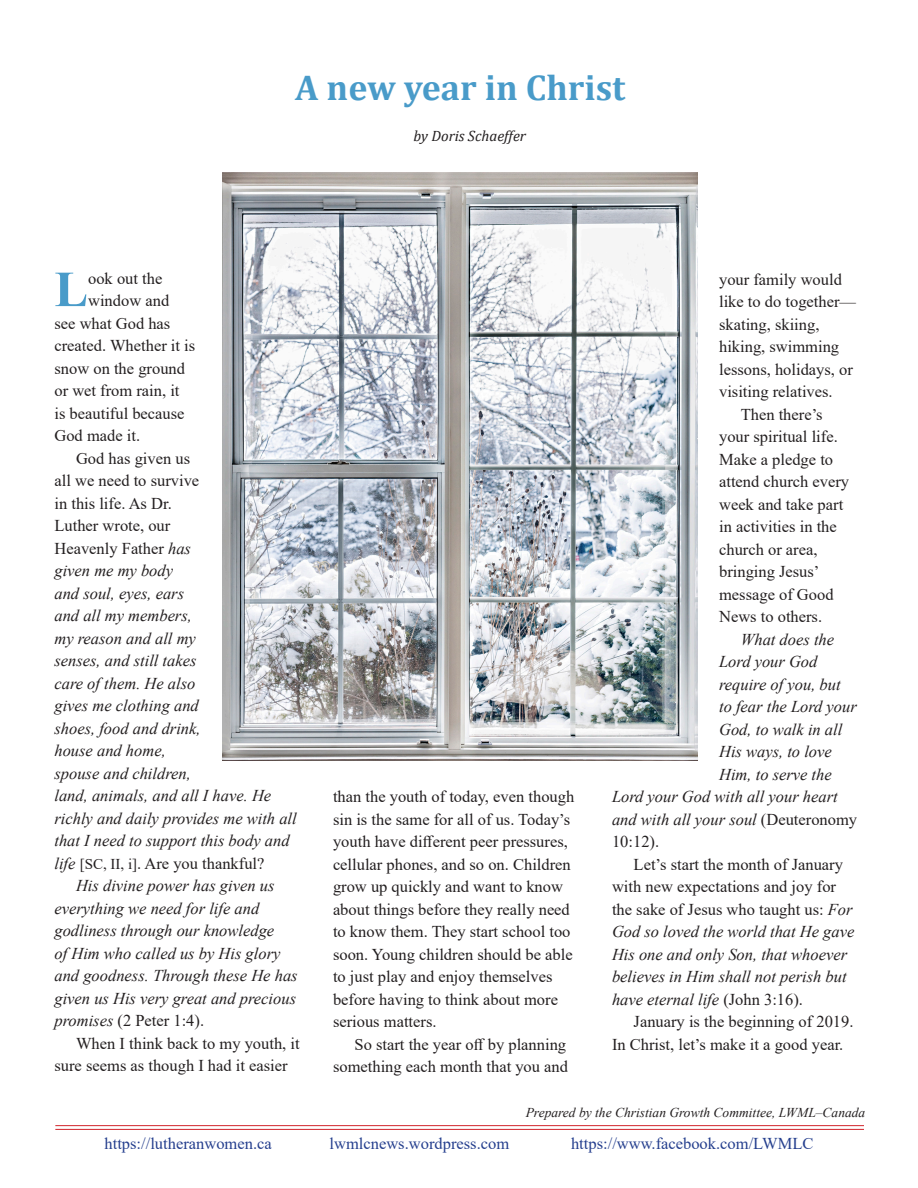
<style>
.page{position:relative;width:918px;height:1188px;background:#fff}
.page>*{position:absolute;margin:0;border:0;box-sizing:border-box;transform-origin:0 0}
.Devotion_text{font:700 50.55px "Times New Roman";color:#499bc9}
.Devotion_Title{font:700 36px "Cambria";color:#499bc9}
.Devotion_text-2{font:italic 16.5px/22.5px "Times New Roman";color:#231f20}
.Devotion_text-3{font:16.5px/22.5px "Times New Roman";color:#231f20}
.Devotion_text-4{font:16.5px "Times New Roman";color:#253f8e}
.Devotion_text-5{font:italic 15px "Cambria";color:#231f20}
.Devotion_text-6{font:italic 13.5px "Times New Roman";color:#231f20}
.s1{font-style:normal}
.s2{font-style:normal;font-size:15px}
</style>
<div class="page">
<hr style="left:55px;top:1125px;width:809px;height:1px;background:#d1232a">
<hr style="left:55px;top:1129px;width:809px;height:1px;background:#d1232a">
<img style="left:223px;top:173px;width:475px;height:588px">
<p class="Devotion_Title" style="left:295px;top:62px;width:332px">A new year in Christ</p>
<p class="Devotion_text-5" style="left:414px;top:125px;width:114px">by Doris Schaeffer</p>
<p class="Devotion_text" style="left:54px;top:253px;width:35px">L</p>
<p class="Devotion_text-3" style="left:88px;top:266px;width:76px">ook out the</p>
<p class="Devotion_text-3" style="left:88px;top:289px;width:83px">window and</p>
<p class="Devotion_text-3" style="left:54px;top:311px;width:117px">see what God has</p>
<p class="Devotion_text-3" style="left:54px;top:334px;width:142px">created. Whether it is</p>
<p class="Devotion_text-3" style="left:54px;top:356px;width:132px">snow on the ground</p>
<p class="Devotion_text-3" style="left:54px;top:379px;width:127px">or wet from rain, it</p>
<p class="Devotion_text-3" style="left:54px;top:401px;width:132px">is beautiful because</p>
<p class="Devotion_text-3" style="left:54px;top:424px;width:87px">God made it.</p>
<p class="Devotion_text-2" style="left:54px;top:446px;width:244px;text-indent:22px"><span class="s1">God has given us<br>all we need to survive<br>in this life. As Dr.<br>Luther wrote, our<br>Heavenly Father</span> has<br>given me my body<br>and soul, eyes, ears<br>and all my members,<br>my reason and all my<br>senses, and still takes<br>care of them. He also<br>gives me clothing and<br>shoes, food and drink,<br>house and home,<br>spouse and children,<br>land, animals, and all I have. He richly and daily provides me with all that I need to support this body and life <span class="s2">[SC, II, i]</span><span class="s1">. Are you thankful?</span></p>
<p class="Devotion_text-2" style="left:54px;top:874px;width:245px;text-indent:22px">His divine power has given us everything we need for life and godliness through our knowledge<br>of Him who called us by His glory and goodness. Through these He has given us His very great and precious promises <span class="s1">(2 Peter 1:4).</span></p>
<p class="Devotion_text-3" style="left:54px;top:1031px;width:247px;text-indent:22px">When I think back to my youth, it sure seems as though I had it easier</p>
<p class="Devotion_text-3" style="left:333px;top:785px;width:243px">than the youth of today, even though sin is the same for all of us. Today’s youth have different peer pressures, cellular phones, and so on. Children grow up quickly and want to know about things before they really need to know them. They start school too soon. Young children should be able to just play and enjoy themselves before having to think about more serious matters.</p>
<p class="Devotion_text-3" style="left:333px;top:1032px;width:237px;text-align:right">So start the year off by planning something each month that you and</p>
<p class="Devotion_text-3" style="left:719px;top:267px;width:139px">your family would like to do together— skating, skiing, hiking, swimming lessons, holidays, or visiting relatives.</p>
<p class="Devotion_text-3" style="left:719px;top:402px;width:132px;text-indent:22px">Then there’s your spiritual life.<br>Make a pledge to attend church every week and take part in activities in the church or area, bringing Jesus’ message of Good<br>News to others.</p>
<p class="Devotion_text-2" style="left:741px;top:627px;width:95px">What does the</p>
<p class="Devotion_text-2" style="left:719px;top:650px;width:100px">Lord your God</p>
<p class="Devotion_text-2" style="left:719px;top:672px;width:123px">require of you, but</p>
<p class="Devotion_text-2" style="left:719px;top:695px;width:139px">to fear the Lord your</p>
<p class="Devotion_text-2" style="left:719px;top:717px;width:125px">God, to walk in all</p>
<p class="Devotion_text-2" style="left:719px;top:740px;width:114px">His ways, to love</p>
<p class="Devotion_text-2" style="left:719px;top:762px;width:114px">Him, to serve the</p>
<p class="Devotion_text-2" style="left:612px;top:785px;width:227px">Lord your God with all your heart</p>
<p class="Devotion_text-2" style="left:612px;top:807px;width:247px">and with all your soul <span class="s1">(Deuteronomy</span></p>
<p class="Devotion_text-3" style="left:612px;top:830px;width:49px">10:12).</p>
<p class="Devotion_text-2" style="left:612px;top:852px;width:244px;text-indent:22px"><span class="s1">Let’s start the month of January with new expectations and joy for the sake of Jesus who taught us:</span> For God so loved the world that He gave His one and only Son, that whoever believes in Him shall not perish but have eternal life <span class="s1">(John 3:16).</span></p>
<p class="Devotion_text-3" style="left:612px;top:1010px;width:243px;text-indent:22px">January is the beginning of 2019.<br>In Christ, let’s make it a good year.</p>
<p class="Devotion_text-6" style="left:526px;top:1104px;width:341px">Prepared by the Christian Growth Committee, LWML–Canada</p>
<p class="Devotion_text-4" style="left:105px;top:1132px;width:169px">https://lutheranwomen.ca</p>
<p class="Devotion_text-4" style="left:330px;top:1132px;width:181px">lwmlcnews.wordpress.com</p>
<p class="Devotion_text-4" style="left:571px;top:1132px;width:244px">https://www.facebook.com/LWMLC</p>
</div>
